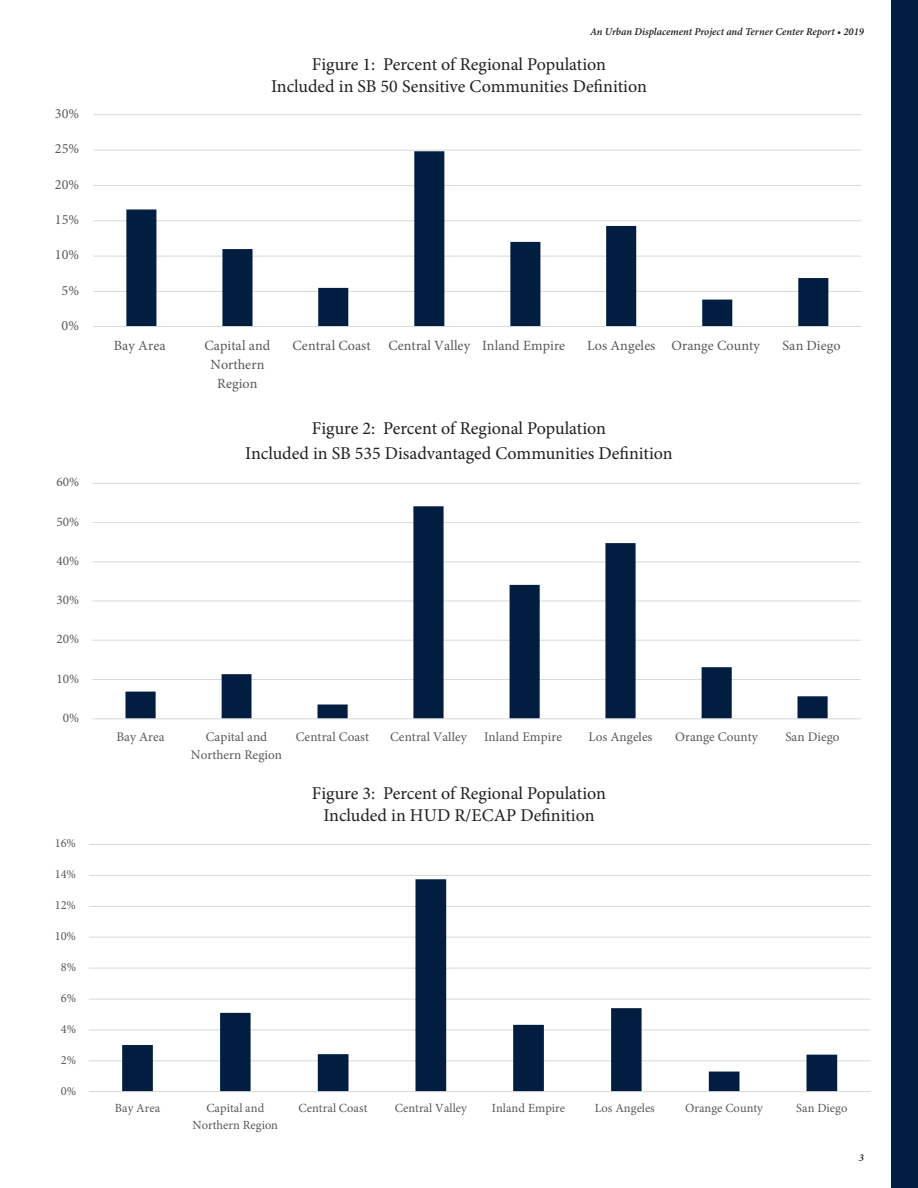
<style>
.page{position:relative;width:918px;height:1188px;background:#fff}
.page>*{position:absolute;margin:0;border:0;box-sizing:border-box;transform-origin:0 0}
.Figure_Title{font:18px "Minion Pro";color:#231f20}
.t1{font:14.1px/19px "Minion Pro";letter-spacing:.005em;color:#595959;text-align:center}
.t2{font:13.2px/17.9px "Minion Pro";letter-spacing:.005em;color:#595959;text-align:center}
.t3{font:12.45px/17px "Minion Pro";letter-spacing:.005em;color:#595959;text-align:center}
.t4{font:italic 600 10.5px "Minion Pro";color:#231f20}
</style>
<div class="page">
<div style="left:891px;top:0;width:27px;height:1188px;background:#011e41"></div>
<svg style="left:93px;top:114px;width:768px;height:213px"></svg>
<hr style="left:92px;top:679px;width:769px;height:1px;background:#d9d9d9">
<hr style="left:92px;top:640px;width:769px;height:1px;background:#d9d9d9">
<hr style="left:92px;top:601px;width:769px;height:1px;background:#d9d9d9">
<hr style="left:92px;top:562px;width:769px;height:1px;background:#d9d9d9">
<hr style="left:92px;top:522px;width:769px;height:1px;background:#d9d9d9">
<hr style="left:92px;top:483px;width:769px;height:1px;background:#d9d9d9">
<svg style="left:125px;top:506px;width:703px;height:213px"></svg>
<hr style="left:92px;top:719px;width:769px;height:1px;background:#d9d9d9">
<hr style="left:89px;top:1061px;width:782px;height:1px;background:#d9d9d9">
<hr style="left:89px;top:1030px;width:782px;height:1px;background:#d9d9d9">
<hr style="left:89px;top:999px;width:782px;height:1px;background:#d9d9d9">
<hr style="left:89px;top:968px;width:782px;height:1px;background:#d9d9d9">
<hr style="left:89px;top:937px;width:782px;height:1px;background:#d9d9d9">
<hr style="left:89px;top:906px;width:782px;height:1px;background:#d9d9d9">
<hr style="left:89px;top:875px;width:782px;height:1px;background:#d9d9d9">
<hr style="left:89px;top:844px;width:782px;height:1px;background:#d9d9d9">
<svg style="left:122px;top:879px;width:715px;height:212px"></svg>
<hr style="left:89px;top:1091px;width:782px;height:1px;background:#d9d9d9">
<p class="t1" style="left:55px;top:104px;width:26px">30%</p>
<p class="t1" style="left:55px;top:139px;width:26px">25%</p>
<p class="t1" style="left:55px;top:175px;width:26px">20%</p>
<p class="t1" style="left:55px;top:210px;width:26px">15%</p>
<p class="t1" style="left:55px;top:245px;width:26px">10%</p>
<p class="t1" style="left:62px;top:281px;width:19px">5%</p>
<p class="t1" style="left:62px;top:316px;width:19px">0%</p>
<p class="t2" style="left:56px;top:473px;width:24px">60%</p>
<p class="t2" style="left:56px;top:513px;width:24px">50%</p>
<p class="t2" style="left:56px;top:552px;width:24px">40%</p>
<p class="t2" style="left:56px;top:591px;width:24px">30%</p>
<p class="t2" style="left:56px;top:630px;width:24px">20%</p>
<p class="t2" style="left:56px;top:670px;width:24px">10%</p>
<p class="t2" style="left:63px;top:709px;width:18px">0%</p>
<p class="t3" style="left:55px;top:835px;width:23px">16%</p>
<p class="t3" style="left:55px;top:866px;width:23px">14%</p>
<p class="t3" style="left:55px;top:897px;width:23px">12%</p>
<p class="t3" style="left:55px;top:928px;width:23px">10%</p>
<p class="t3" style="left:61px;top:959px;width:17px">8%</p>
<p class="t3" style="left:61px;top:990px;width:17px">6%</p>
<p class="t3" style="left:61px;top:1020px;width:17px">4%</p>
<p class="t3" style="left:61px;top:1051px;width:17px">2%</p>
<p class="t3" style="left:61px;top:1082px;width:17px">0%</p>
<p class="t4" style="left:590px;top:24px;width:275px">An Urban Displacement Project and Terner Center Report • 2019</p>
<p class="Figure_Title" style="left:312px;top:52px;width:296px">Figure 1: Percent of Regional Population</p>
<p class="Figure_Title" style="left:271px;top:74px;width:377px">Included in SB 50 Sensitive Communities Definition</p>
<p class="t1" style="left:114px;top:336px;width:53px">Bay Area</p>
<p class="t1" style="left:204px;top:336px;width:67px">Capital and<br>Northern<br>Region</p>
<p class="t1" style="left:293px;top:336px;width:274px">Central Coast Central Valley Inland Empire</p>
<p class="t1" style="left:587px;top:336px;width:174px">Los Angeles Orange County</p>
<p class="t1" style="left:783px;top:336px;width:60px">San Diego</p>
<p class="Figure_Title" style="left:312px;top:416px;width:296px">Figure 2: Percent of Regional Population</p>
<p class="Figure_Title" style="left:245px;top:441px;width:429px">Included in SB 535 Disadvantaged Communities Definition</p>
<p class="t2" style="left:116px;top:728px;width:50px">Bay Area</p>
<p class="t2" style="left:191px;top:728px;width:93px">Capital and<br>Northern Region</p>
<p class="t2" style="left:296px;top:728px;width:75px">Central Coast</p>
<p class="t2" style="left:390px;top:728px;width:78px">Central Valley</p>
<p class="t2" style="left:484px;top:728px;width:79px">Inland Empire</p>
<p class="t2" style="left:589px;top:728px;width:65px">Los Angeles</p>
<p class="t2" style="left:675px;top:728px;width:84px">Orange County</p>
<p class="t2" style="left:785px;top:728px;width:56px">San Diego</p>
<p class="Figure_Title" style="left:312px;top:781px;width:296px">Figure 3: Percent of Regional Population</p>
<p class="Figure_Title" style="left:323px;top:803px;width:273px">Included in HUD R/ECAP Definition</p>
<p class="t3" style="left:115px;top:1100px;width:47px">Bay Area</p>
<p class="t3" style="left:192px;top:1100px;width:87px">Capital and<br>Northern Region</p>
<p class="t3" style="left:299px;top:1100px;width:70px">Central Coast</p>
<p class="t3" style="left:395px;top:1100px;width:73px">Central Valley</p>
<p class="t3" style="left:492px;top:1100px;width:75px">Inland Empire</p>
<p class="t3" style="left:595px;top:1100px;width:62px">Los Angeles</p>
<p class="t3" style="left:685px;top:1100px;width:79px">Orange County</p>
<p class="t3" style="left:796px;top:1100px;width:53px">San Diego</p>
<p class="t4" style="left:859px;top:1150px;width:7px">3</p>
</div>
